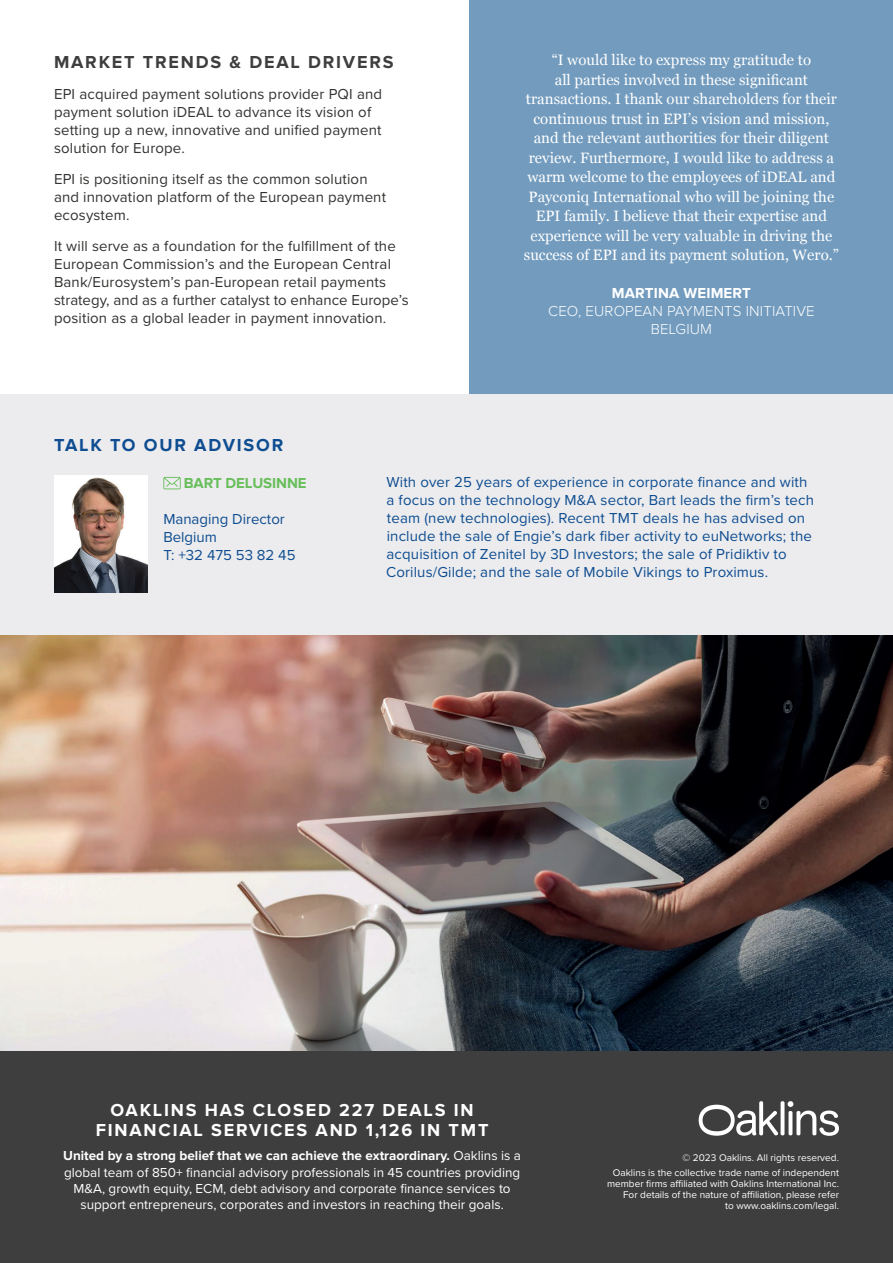
<style>
.page{position:relative;width:893px;height:1263px;background:#fff}
.page>*{position:absolute;margin:0;border:0;box-sizing:border-box;transform-origin:0 0}
.t1{font:700 18px/19.5px "Proxima Nova";letter-spacing:.1em;color:#fff;text-align:center}
.t2{font:700 18px "Proxima Nova";letter-spacing:.1em;color:#3e3e3f}
.t3{font:700 18px "Proxima Nova";letter-spacing:.1em;color:#0e4d91}
.t4{font:15px/18px "Proxima Nova";letter-spacing:.01em;color:#333231}
.t5{font:15px/19.5px "Georgia";color:#fff;text-align:center}
.t6{font:15px/18px "Proxima Nova";letter-spacing:.01em;color:#0e4d91}
.t7{font:300 15px/18px "Proxima Nova";letter-spacing:.01em;color:#fff;text-align:center}
.t8{font:700 15px "Proxima Nova";letter-spacing:.01em;color:#fff}
.t9{font:700 15px "Proxima Nova";letter-spacing:-.005em;color:#69be5c}
.t10{font:13.5px/16.2px "Proxima Nova";color:#fff;text-align:center}
.t11{font:10.05px/10.9px "Proxima Nova";color:#fff;text-align:right}
.s1{font-weight:700}
</style>
<div class="page">
<div style="left:470px;top:0;width:423px;height:394px;background:#729bbe"></div>
<div style="left:0;top:1050px;width:893px;height:213px;background:#3e3e3f"></div>
<svg style="left:699px;top:1101px;width:140px;height:35px"></svg>
<img style="left:0;top:635px;width:893px;height:415px">
<div style="left:0;top:394px;width:893px;height:241px;background:#ececee"></div>
<svg style="left:163px;top:477px;width:18px;height:12px"></svg>
<img style="left:54px;top:475px;width:94px;height:118px">
<p class="t2" style="left:54px;top:52px;width:341px">MARKET TRENDS &amp; DEAL DRIVERS</p>
<p class="t4" style="left:54px;top:84px;width:330px">EPI acquired payment solutions provider PQI and payment solution iDEAL to advance its vision of setting up a new, innovative and unified payment solution for Europe.</p>
<p class="t4" style="left:54px;top:169px;width:334px">EPI is positioning itself as the common solution and innovation platform of the European payment ecosystem.</p>
<p class="t4" style="left:54px;top:236px;width:356px">It will serve as a foundation for the fulfillment of the European Commission’s and the European Central Bank/Eurosystem’s pan-European retail payments strategy, and as a further catalyst to enhance Europe’s position as a global leader in payment innovation.</p>
<p class="t3" style="left:54px;top:435px;width:231px">TALK TO OUR ADVISOR</p>
<p class="t5" style="left:524px;top:50px;width:317px">“I would like to express my gratitude to<br>all parties involved in these significant transactions. I thank our shareholders for their continuous trust in EPI’s vision and mission, and the relevant authorities for their diligent review. Furthermore, I would like to address a warm welcome to the employees of iDEAL and Payconiq International who will be joining the EPI family. I believe that their expertise and experience will be very valuable in driving the success of EPI and its payment solution, Wero.”</p>
<p class="t8" style="left:612px;top:284px;width:140px">MARTINA WEIMERT</p>
<p class="t7" style="left:548px;top:302px;width:268px">CEO, EUROPEAN PAYMENTS INITIATIVE<br>BELGIUM</p>
<p class="t9" style="left:184px;top:474px;width:125px">BART DELUSINNE</p>
<p class="t6" style="left:163px;top:509px;width:134px">Managing Director<br>Belgium<br>T: +32 475 53 82 45</p>
<p class="t6" style="left:386px;top:473px;width:429px">With over 25 years of experience in corporate finance and with a focus on the technology M&amp;A sector, Bart leads the firm’s tech team (new technologies). Recent TMT deals he has advised on include the sale of Engie’s dark fiber activity to euNetworks; the acquisition of Zenitel by 3D Investors; the sale of Pridiktiv to Corilus/Gilde; and the sale of Mobile Vikings to Proximus.</p>
<p class="t1" style="left:96px;top:1101px;width:394px">OAKLINS HAS CLOSED 227 DEALS IN<br>FINANCIAL SERVICES AND 1,126 IN TMT</p>
<p class="t10" style="left:63px;top:1147px;width:459px"><span class="s1">United by a strong belief that we can achieve the extraordinary.</span> Oaklins is a global team of 850+ financial advisory professionals in 45 countries providing M&amp;A, growth equity, ECM, debt advisory and corporate finance services to support entrepreneurs, corporates and investors in reaching their goals.</p>
<p class="t11" style="left:613px;top:1149px;width:228px;line-height:15.1px">© 2023 Oaklins. All rights reserved.<br>Oaklins is the collective trade name of independent</p>
<p class="t11" style="left:607px;top:1178px;width:233px">member firms affiliated with Oaklins International Inc.<br>For details of the nature of affiliation, please refer<br>to www.oaklins.com/legal.</p>
</div>
